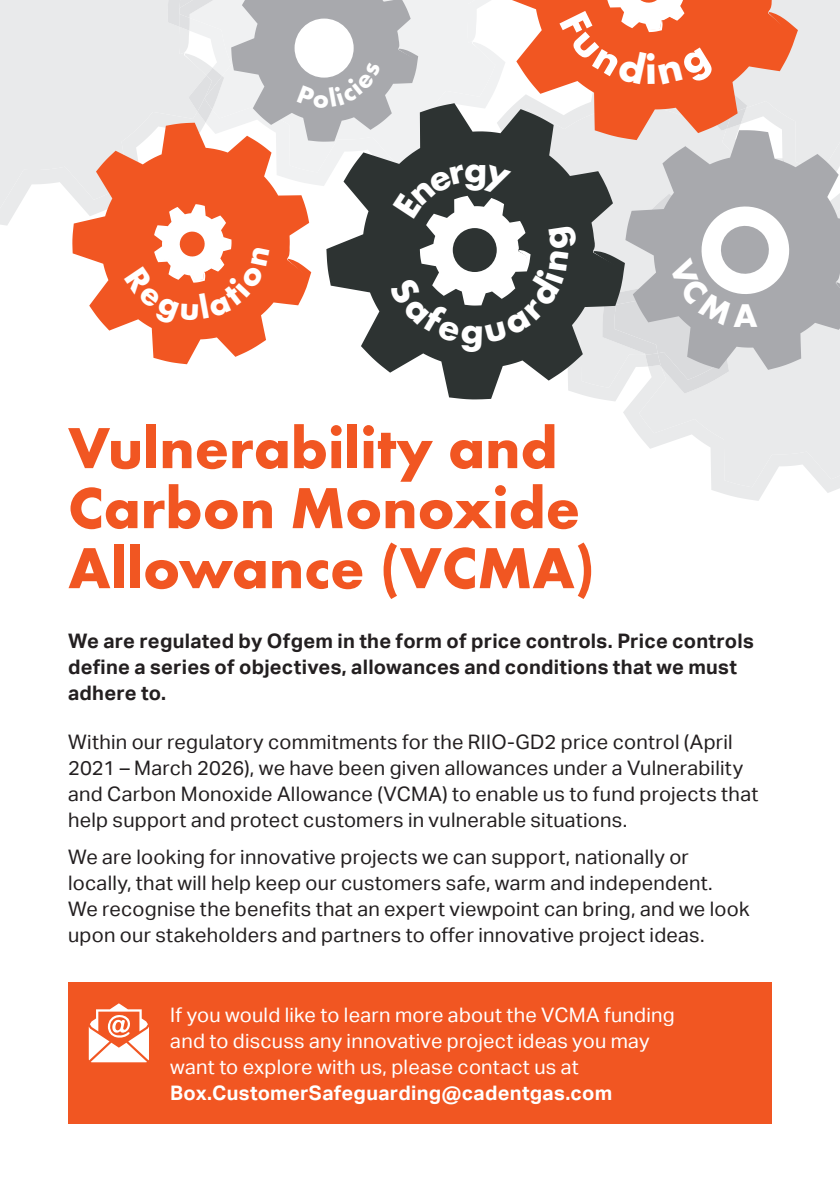
<style>
.page{position:relative;width:840px;height:1191px;background:#fff}
.page>*{position:absolute;margin:0;border:0;box-sizing:border-box;transform-origin:0 0}
.t1{font:700 60px/60px "Futura EFTU";color:#f15622}
.t2{font:700 30.2px "Futura";color:#fff}
.t3{font:20px/26px "Aktiv Grotesk";letter-spacing:.01em;color:#231f20}
.t4{font:700 20px/26px "Aktiv Grotesk";letter-spacing:.01em;color:#231f20}
.t5{font:20px/26px "Aktiv Grotesk";letter-spacing:.01em;color:#fff}
.t6{font:700 20px "Aktiv Grotesk";letter-spacing:.015em;color:#fff}
</style>
<div class="page">
<div style="left:0;top:0;width:124px;height:27px;background:#e9eaeb"></div>
<svg style="left:0;top:27px;width:124px;height:199px;background:#ebeced"></svg>
<svg style="left:72px;top:123px;width:52px;height:208px"></svg>
<div style="left:68px;top:982px;width:703px;height:142px;background:#f15622"></div>
<svg style="left:89px;top:1003px;width:60px;height:59px"></svg>
<svg style="left:124px;top:0;width:715px;height:501px"></svg>
<h2 class="t2" style="left:733px;top:294px;width:26px">A</h2>
<h1 class="t1" style="left:68px;top:418px;width:528px">Vulnerability and<br>Carbon Monoxide<br>Allowance (VCMA)</h1>
<p class="t4" style="left:68px;top:628px;width:687px">We are regulated by Ofgem in the form of price controls. Price controls define a series of objectives, allowances and conditions that we must adhere to.</p>
<p class="t3" style="left:68px;top:729px;width:691px">Within our regulatory commitments for the RIIO-GD2 price control (April 2021 – March 2026), we have been given allowances under a Vulnerability and Carbon Monoxide Allowance (VCMA) to enable us to fund projects that help support and protect customers in vulnerable situations.</p>
<p class="t3" style="left:68px;top:844px;width:682px">We are looking for innovative projects we can support, nationally or locally, that will help keep our customers safe, warm and independent.<br>We recognise the benefits that an expert viewpoint can bring, and we look upon our stakeholders and partners to offer innovative project ideas.</p>
<p class="t5" style="left:170px;top:1001px;width:505px">If you would like to learn more about the VCMA funding and to discuss any innovative project ideas you may want to explore with us, please contact us at</p>
<p class="t6" style="left:170px;top:1081px;width:443px">Box.CustomerSafeguarding@cadentgas.com</p>
</div>
